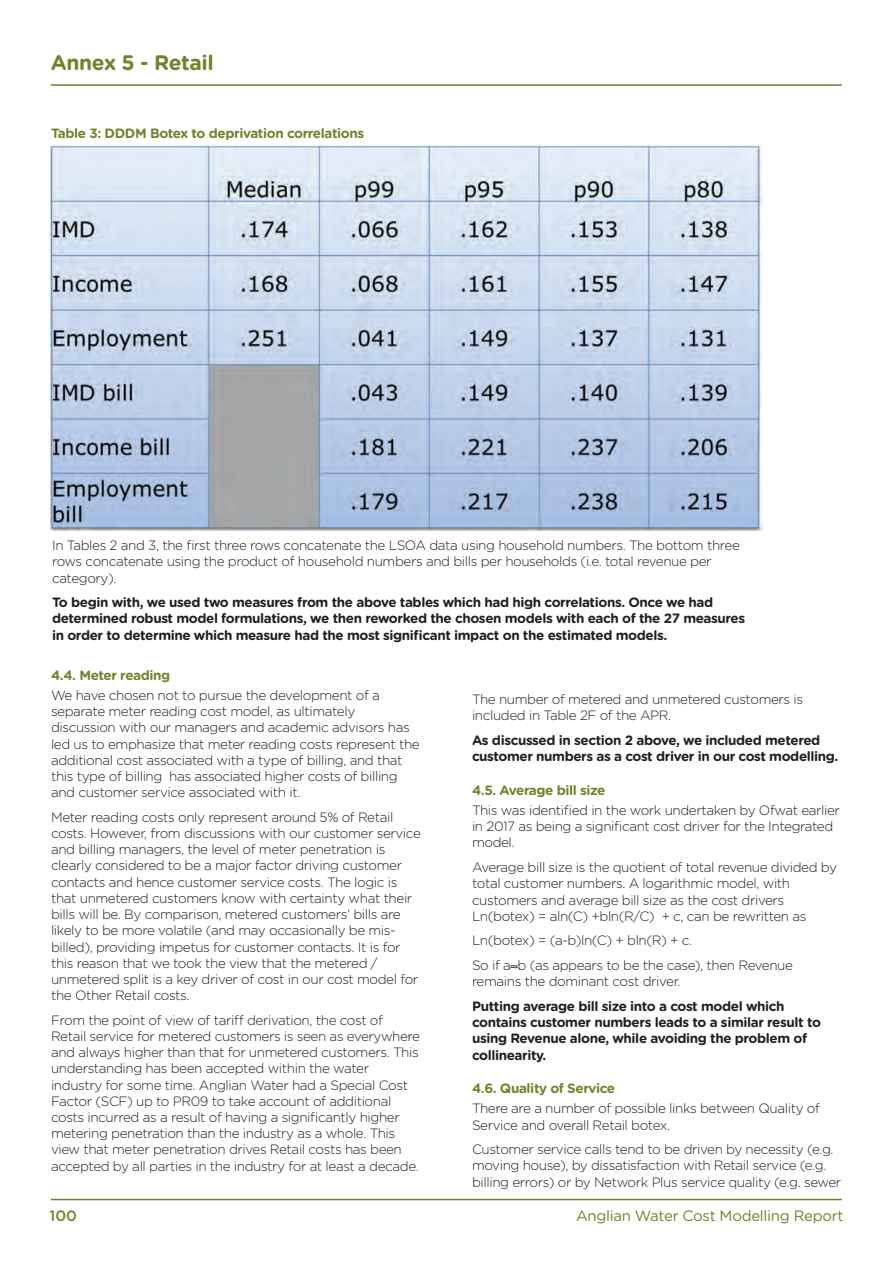
<style>
.page{position:relative;width:893px;height:1263px;background:#fff}
.page>*{position:absolute;margin:0;border:0;box-sizing:border-box;transform-origin:0 0}
.t1{font:700 21px "Gotham Rounded";letter-spacing:-.02em;color:#6f852c}
.t2{font:15px "Gotham Rounded";letter-spacing:-.02em;color:#6f852c}
.t3{font:500 15px "Gotham Rounded";color:#6f852c}
.t4{font:300 13.5px/16.2px "Gotham Rounded";letter-spacing:-.03em;color:#231f20}
.t5{font:700 13.5px/16.2px "Gotham Rounded";letter-spacing:-.03em;color:#231f20}
.t6{font:700 13.5px "Gotham Rounded";letter-spacing:-.03em;color:#6f852c}
</style>
<div class="page">
<hr style="left:51px;top:84px;width:791px;height:2px;background:#6f852c">
<hr style="left:51px;top:1199px;width:791px;height:1px;background:#6f852c">
<img style="left:50px;top:144px;width:713px;height:387px">
<h1 class="t1" style="left:51px;top:47px;width:164px">Annex 5 - Retail</h1>
<p class="t6" style="left:51px;top:123px;width:315px">Table 3: DDDM Botex to deprivation correlations</p>
<p class="t4" style="left:52px;top:537px;width:689px">In Tables 2 and 3, the first three rows concatenate the LSOA data using household numbers. The bottom three rows concatenate using the product of household numbers and bills per households (i.e. total revenue per category).</p>
<p class="t5" style="left:52px;top:594px;width:695px">To begin with, we used two measures from the above tables which had high correlations. Once we had determined robust model formulations, we then reworked the chosen models with each of the 27 measures in order to determine which measure had the most significant impact on the estimated models.</p>
<p class="t6" style="left:51px;top:665px;width:121px">4.4. Meter reading</p>
<p class="t4" style="left:51px;top:686px;width:370px">We have chosen not to pursue the development of a separate meter reading cost model, as ultimately discussion with our managers and academic advisors has led us to emphasize that meter reading costs represent the additional cost associated with a type of billing, and that this type of billing has associated higher costs of billing and customer service associated with it.</p>
<p class="t4" style="left:51px;top:808px;width:371px">Meter reading costs only represent around 5% of Retail costs. However, from discussions with our customer service and billing managers, the level of meter penetration is clearly considered to be a major factor driving customer contacts and hence customer service costs. The logic is that unmetered customers know with certainty what their bills will be. By comparison, metered customers’ bills are likely to be more volatile (and may occasionally be mis&shy;billed), providing impetus for customer contacts. It is for this reason that we took the view that the metered / unmetered split is a key driver of cost in our cost model for the Other Retail costs.</p>
<p class="t4" style="left:51px;top:1011px;width:371px">From the point of view of tariff derivation, the cost of Retail service for metered customers is seen as everywhere and always higher than that for unmetered customers. This understanding has been accepted within the water industry for some time. Anglian Water had a Special Cost Factor (SCF) up to PR09 to take account of additional costs incurred as a result of having a significantly higher metering penetration than the industry as a whole. This view that meter penetration drives Retail costs has been accepted by all parties in the industry for at least a decade.</p>
<p class="t4" style="left:472px;top:691px;width:333px">The number of metered and unmetered customers is included in Table 2F of the APR.</p>
<p class="t5" style="left:472px;top:732px;width:368px">As discussed in section 2 above, we included metered customer numbers as a cost driver in our cost modelling.</p>
<p class="t6" style="left:472px;top:780px;width:135px">4.5. Average bill size</p>
<p class="t4" style="left:472px;top:801px;width:369px">This was identified in the work undertaken by Ofwat earlier in 2017 as being a significant cost driver for the Integrated model.</p>
<p class="t4" style="left:472px;top:859px;width:366px">Average bill size is the quotient of total revenue divided by total customer numbers. A logarithmic model, with customers and average bill size as the cost drivers Ln(botex) = aln(C) +bln(R/C) + c, can be rewritten as</p>
<p class="t4" style="left:472px;top:932px;width:222px">Ln(botex) = (a-b)ln(C) + bln(R) + c.</p>
<p class="t4" style="left:472px;top:957px;width:322px">So if a≈b (as appears to be the case), then Revenue remains the dominant cost driver.</p>
<p class="t5" style="left:472px;top:997px;width:351px">Putting average bill size into a cost model which contains customer numbers leads to a similar result to using Revenue alone, while avoiding the problem of collinearity.</p>
<p class="t6" style="left:472px;top:1078px;width:145px">4.6. Quality of Service</p>
<p class="t4" style="left:472px;top:1100px;width:349px">There are a number of possible links between Quality of<br>Service and overall Retail botex.</p>
<p class="t4" style="left:472px;top:1141px;width:371px">Customer service calls tend to be driven by necessity (e.g. moving house), by dissatisfaction with Retail service (e.g. billing errors) or by Network Plus service quality (e.g. sewer</p>
<p class="t3" style="left:50px;top:1205px;width:29px">100</p>
<p class="t2" style="left:576px;top:1205px;width:269px">Anglian Water Cost Modelling Report</p>
</div>
